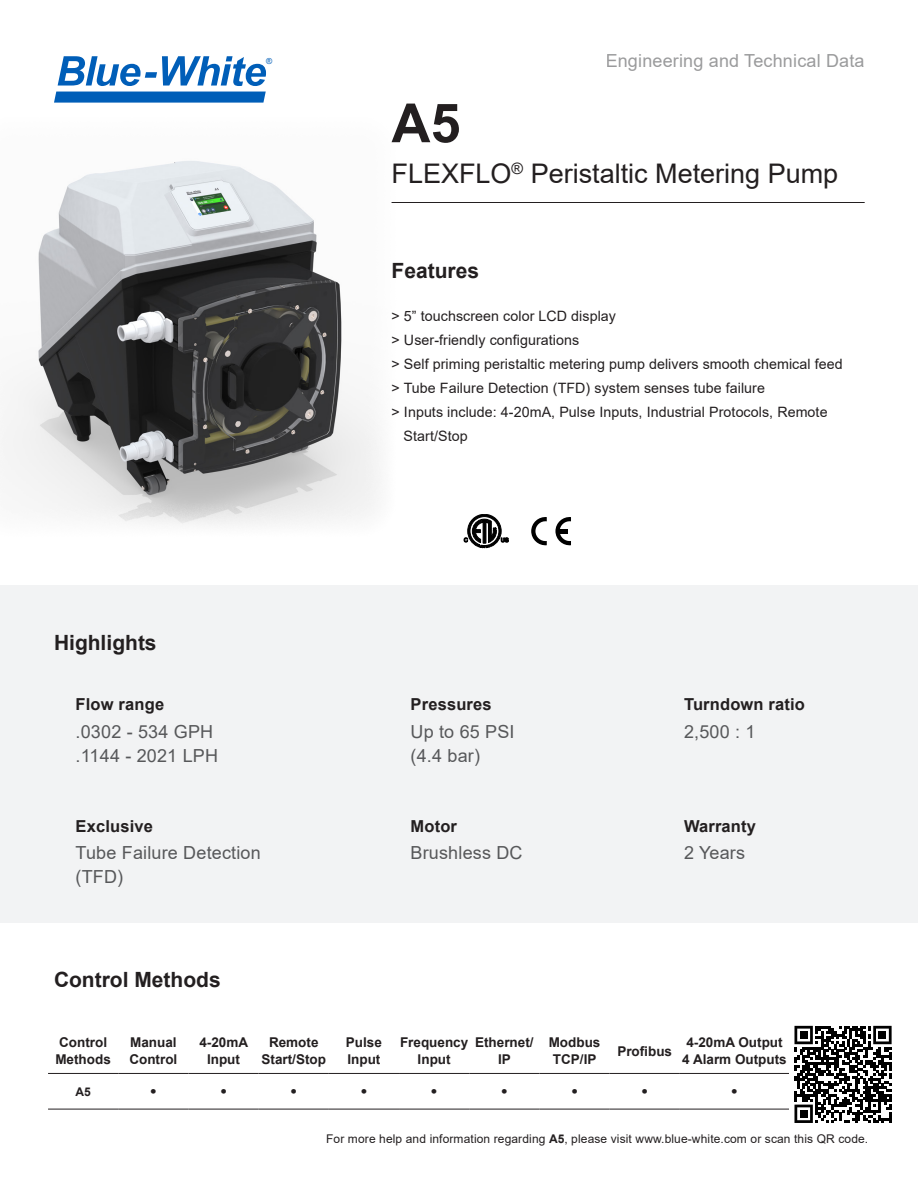
<style>
.page{position:relative;width:918px;height:1188px;background:#fff}
.page>*{position:absolute;margin:0;border:0;box-sizing:border-box;transform-origin:0 0}
.t1{font:700 54px "Arial";color:#231f20}
.t2{font:27px "Arial";color:#231f20}
.t3{font:700 21px "Arial";color:#231f20}
.t4{font:18px/24px "Arial";letter-spacing:.01em;color:#57585a}
.t5{font:700 16.5px "Arial";letter-spacing:.01em;color:#231f20}
.t6{font:14.25px "Arial";letter-spacing:.005em;color:#231f20}
.t7{font:700 13.5px/16.2px "Arial";color:#231f20;text-align:center}
.t8{font:12px "Arial";letter-spacing:.01em;color:#231f20}
.t9{font:700 12px "Arial";color:#231f20}
.t10{font:8.25px "Arial";color:#005eb8}
.s1{font-weight:700}
</style>
<div class="page">
<img style="left:1px;top:161px;width:391px;height:364px">
<div style="left:0;top:585px;width:918px;height:338px;background:#f2f3f4"></div>
<svg style="left:58px;top:56px;width:208px;height:30px"></svg>
<svg style="left:54px;top:92px;width:212px;height:11px;background:#0c65bb"></svg>
<hr style="left:48px;top:1073px;width:70px;height:1px;background:#231f20">
<hr style="left:118px;top:1073px;width:70px;height:1px;background:#231f20">
<hr style="left:188px;top:1073px;width:71px;height:1px;background:#231f20">
<hr style="left:259px;top:1073px;width:70px;height:1px;background:#231f20">
<hr style="left:329px;top:1073px;width:70px;height:1px;background:#231f20">
<hr style="left:399px;top:1073px;width:70px;height:1px;background:#231f20">
<hr style="left:469px;top:1073px;width:70px;height:1px;background:#231f20">
<hr style="left:539px;top:1073px;width:71px;height:1px;background:#231f20">
<hr style="left:610px;top:1073px;width:70px;height:1px;background:#231f20">
<hr style="left:680px;top:1073px;width:109px;height:1px;background:#231f20">
<hr style="left:48px;top:1109px;width:70px;height:1px;background:#231f20">
<hr style="left:118px;top:1109px;width:70px;height:1px;background:#231f20">
<hr style="left:188px;top:1109px;width:71px;height:1px;background:#231f20">
<hr style="left:259px;top:1109px;width:70px;height:1px;background:#231f20">
<hr style="left:329px;top:1109px;width:70px;height:1px;background:#231f20">
<hr style="left:399px;top:1109px;width:70px;height:1px;background:#231f20">
<hr style="left:469px;top:1109px;width:70px;height:1px;background:#231f20">
<hr style="left:539px;top:1109px;width:71px;height:1px;background:#231f20">
<hr style="left:610px;top:1109px;width:70px;height:1px;background:#231f20">
<hr style="left:680px;top:1109px;width:109px;height:1px;background:#231f20">
<hr style="left:392px;top:202px;width:473px;height:1px;background:#231f20">
<svg style="left:794px;top:1026px;width:98px;height:97px"></svg>
<div style="left:800px;top:1031px;width:8px;height:8px;background:#000"></div>
<div style="left:878px;top:1031px;width:8px;height:8px;background:#000"></div>
<div style="left:800px;top:1110px;width:8px;height:8px;background:#000"></div>
<svg style="left:531px;top:517px;width:16px;height:29px"></svg>
<svg style="left:555px;top:517px;width:16px;height:29px"></svg>
<svg style="left:464px;top:514px;width:45px;height:34px"></svg>
<p class="t10" style="left:266px;top:56px;width:8px">®</p>
<p class="t3" style="left:54px;top:628px;width:104px">Highlights</p>
<p class="t5" style="left:76px;top:693px;width:90px">Flow range</p>
<p class="t4" style="left:76px;top:720px;width:139px">.0302 - 534 GPH</p>
<p class="t4" style="left:76px;top:744px;width:144px">.1144 - 2021 LPH</p>
<p class="t1" style="left:392px;top:85px;width:71px">A5</p>
<p class="t4" style="left:606px;top:49px;width:261px">Engineering and Technical Data</p>
<p class="t2" style="left:392px;top:155px;width:448px">FLEXFLO<sup>®</sup> Peristaltic Metering Pump</p>
<p class="t3" style="left:392px;top:256px;width:89px">Features</p>
<p class="t6" style="left:392px;top:307px;width:226px">&gt; 5” touchscreen color LCD display</p>
<p class="t6" style="left:392px;top:331px;width:189px">&gt; User-friendly configurations</p>
<p class="t6" style="left:392px;top:355px;width:453px">&gt; Self priming peristaltic metering pump delivers smooth chemical feed</p>
<p class="t6" style="left:392px;top:379px;width:375px">&gt; Tube Failure Detection (TFD) system senses tube failure</p>
<p class="t6" style="left:392px;top:403px;width:438px">&gt; Inputs include: 4-20mA, Pulse Inputs, Industrial Protocols, Remote</p>
<p class="t6" style="left:404px;top:427px;width:66px">Start/Stop</p>
<p class="t5" style="left:411px;top:693px;width:83px">Pressures</p>
<p class="t4" style="left:411px;top:720px;width:106px">Up to 65 PSI</p>
<p class="t4" style="left:411px;top:744px;width:71px">(4.4 bar)</p>
<p class="t5" style="left:684px;top:693px;width:123px">Turndown ratio</p>
<p class="t4" style="left:684px;top:720px;width:73px">2,500 : 1</p>
<p class="t5" style="left:76px;top:814px;width:79px">Exclusive</p>
<p class="t5" style="left:411px;top:814px;width:48px">Motor</p>
<p class="t4" style="left:411px;top:840px;width:113px">Brushless DC</p>
<p class="t5" style="left:684px;top:814px;width:74px">Warranty</p>
<p class="t4" style="left:76px;top:840px;width:187px">Tube Failure Detection (TFD)</p>
<p class="t4" style="left:684px;top:840px;width:63px">2 Years</p>
<p class="t3" style="left:54px;top:965px;width:168px">Control Methods</p>
<p class="t7" style="left:55px;top:1035px;width:57px;text-align:left">Control<br>Methods</p>
<p class="t7" style="left:129px;top:1035px;width:49px;text-align:left">Manual<br>Control</p>
<p class="t7" style="left:199px;top:1035px;width:50px">4-20mA<br>Input</p>
<p class="t7" style="left:262px;top:1035px;width:66px">Remote<br>Start/Stop</p>
<p class="t7" style="left:346px;top:1035px;width:38px">Pulse</p>
<p class="t7" style="left:347px;top:1051px;width:34px">Input</p>
<p class="t7" style="left:400px;top:1035px;width:70px">Frequency<br>Input</p>
<p class="t7" style="left:475px;top:1035px;width:60px">Ethernet/<br>IP</p>
<p class="t7" style="left:549px;top:1035px;width:53px">Modbus<br>TCP/IP</p>
<p class="t7" style="left:617px;top:1043px;width:56px">Profibus</p>
<p class="t7" style="left:686px;top:1035px;width:98px">4-20mA Output</p>
<p class="t7" style="left:682px;top:1051px;width:106px">4 Alarm Outputs</p>
<p class="t9" style="left:75px;top:1083px;width:17px">A5</p>
<p class="t5" style="left:150px;top:1080px;width:7px">•</p>
<p class="t5" style="left:221px;top:1080px;width:7px">•</p>
<p class="t5" style="left:291px;top:1080px;width:7px">•</p>
<p class="t5" style="left:361px;top:1080px;width:7px">•</p>
<p class="t5" style="left:431px;top:1080px;width:7px">•</p>
<p class="t5" style="left:501px;top:1080px;width:7px">•</p>
<p class="t5" style="left:572px;top:1080px;width:7px">•</p>
<p class="t5" style="left:642px;top:1080px;width:7px">•</p>
<p class="t5" style="left:732px;top:1080px;width:7px">•</p>
<p class="t8" style="left:326px;top:1130px;width:544px">For more help and information regarding <span class="s1">A5</span>, please visit www.blue-white.com or scan this QR code.</p>
</div>
